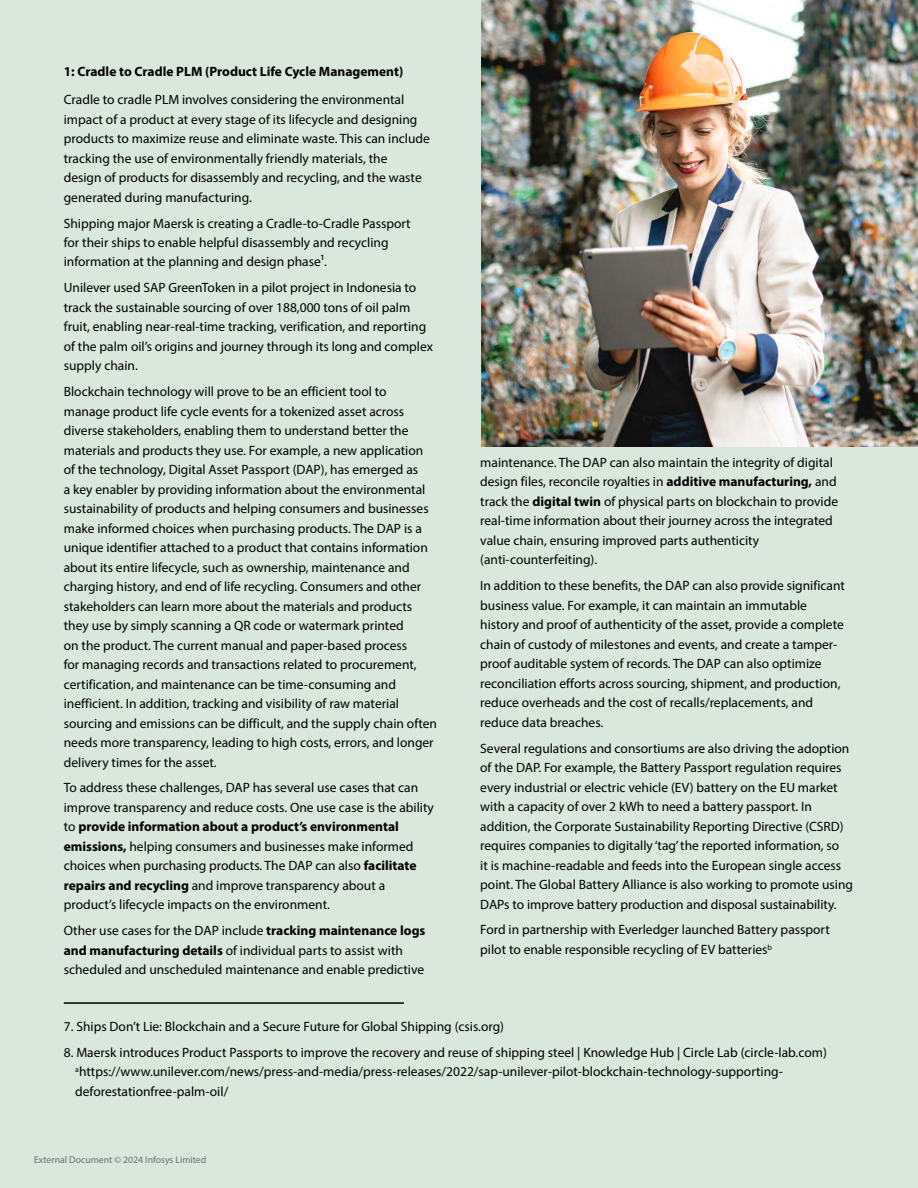
<style>
.page{position:relative;width:918px;height:1188px;background:#d9e7dc}
.page>*{position:absolute;margin:0;border:0;box-sizing:border-box;transform-origin:0 0}
.t1{font:13.5px/19.5px "Myriad Pro";color:#000}
.t2{font:700 13.5px "Myriad Pro";color:#000}
.t3{font:9.75px "Myriad Pro";color:#6d6e71}
.s1{font-weight:700}
</style>
<div class="page">
<hr style="left:64px;top:1002px;width:340px;height:2px;background:#000">
<img style="left:481px;top:0;width:437px;height:446px">
<p class="t2" style="left:64px;top:63px;width:341px">1: Cradle to Cradle PLM (Product Life Cycle Management)</p>
<p class="t1" style="left:64px;top:90px;width:368px">Cradle to cradle PLM involves considering the environmental impact of a product at every stage of its lifecycle and designing products to maximize reuse and eliminate waste. This can include tracking the use of environmentally friendly materials, the<br>design of products for disassembly and recycling, and the waste generated during manufacturing.</p>
<p class="t1" style="left:64px;top:213px;width:348px">Shipping major Maersk is creating a Cradle-to-Cradle Passport for their ships to enable helpful disassembly and recycling information at the planning and design phase1.</p>
<p class="t1" style="left:64px;top:278px;width:371px">Unilever used SAP GreenToken in a pilot project in Indonesia to track the sustainable sourcing of over 188,000 tons of oil palm fruit, enabling near-real-time tracking, verification, and reporting of the palm oil’s origins and journey through its long and complex supply chain.</p>
<p class="t1" style="left:64px;top:382px;width:375px">Blockchain technology will prove to be an efficient tool to<br>manage product life cycle events for a tokenized asset across diverse stakeholders, enabling them to understand better the materials and products they use. For example, a new application of the technology, Digital Asset Passport (DAP), has emerged as<br>a key enabler by providing information about the environmental sustainability of products and helping consumers and businesses make informed choices when purchasing products. The DAP is a unique identifier attached to a product that contains information about its entire lifecycle, such as ownership, maintenance and charging history, and end of life recycling. Consumers and other stakeholders can learn more about the materials and products they use by simply scanning a QR code or watermark printed<br>on the product. The current manual and paper-based process<br>for managing records and transactions related to procurement, certification, and maintenance can be time-consuming and inefficient. In addition, tracking and visibility of raw material sourcing and emissions can be difficult, and the supply chain often needs more transparency, leading to high costs, errors, and longer delivery times for the asset.</p>
<p class="t1" style="left:64px;top:778px;width:372px">To address these challenges, DAP has several use cases that can improve transparency and reduce costs. One use case is the ability to <span class="s1">provide information about a product’s environmental emissions,</span> helping consumers and businesses make informed choices when purchasing products. The DAP can also <span class="s1">facilitate repairs and recycling</span> and improve transparency about a product’s lifecycle impacts on the environment.</p>
<p class="t1" style="left:64px;top:921px;width:363px">Other use cases for the DAP include <span class="s1">tracking maintenance logs and manufacturing details</span> of individual parts to assist with scheduled and unscheduled maintenance and enable predictive</p>
<p class="t1" style="left:480px;top:452px;width:359px">maintenance. The DAP can also maintain the integrity of digital design files, reconcile royalties in <span class="s1">additive manufacturing,</span> and track the <span class="s1">digital twin</span> of physical parts on blockchain to provide real-time information about their journey across the integrated value chain, ensuring improved parts authenticity (anti-counterfeiting).</p>
<p class="t1" style="left:480px;top:576px;width:366px">In addition to these benefits, the DAP can also provide significant business value. For example, it can maintain an immutable history and proof of authenticity of the asset, provide a complete chain of custody of milestones and events, and create a tamper&shy;proof auditable system of records. The DAP can also optimize reconciliation efforts across sourcing, shipment, and production, reduce overheads and the cost of recalls/replacements, and reduce data breaches.</p>
<p class="t1" style="left:480px;top:738px;width:374px">Several regulations and consortiums are also driving the adoption of the DAP. For example, the Battery Passport regulation requires every industrial or electric vehicle (EV) battery on the EU market with a capacity of over 2 kWh to need a battery passport. In addition, the Corporate Sustainability Reporting Directive (CSRD) requires companies to digitally ‘tag’ the reported information, so<br>it is machine-readable and feeds into the European single access point. The Global Battery Alliance is also working to promote using DAPs to improve battery production and disposal sustainability.</p>
<p class="t1" style="left:480px;top:920px;width:351px">Ford in partnership with Everledger launched Battery passport pilot to enable responsible recycling of EV batteries<sup>b</sup></p>
<p class="t1" style="left:64px;top:1017px;width:442px">7. Ships Don’t Lie: Blockchain and a Secure Future for Global Shipping (csis.org)</p>
<p class="t1" style="left:75px;top:1042px;width:753px;text-indent:-11px">8. Maersk introduces Product Passports to improve the recovery and reuse of shipping steel | Knowledge Hub | Circle Lab (circle-lab.com) <sup>a</sup>https://www.unilever.com/news/press-and-media/press-releases/2022/sap-unilever-pilot-blockchain-technology-supporting&shy;deforestationfree-palm-oil/</p>
<p class="t3" style="left:34px;top:1154px;width:174px">External Document © 2024 Infosys Limited</p>
</div>
